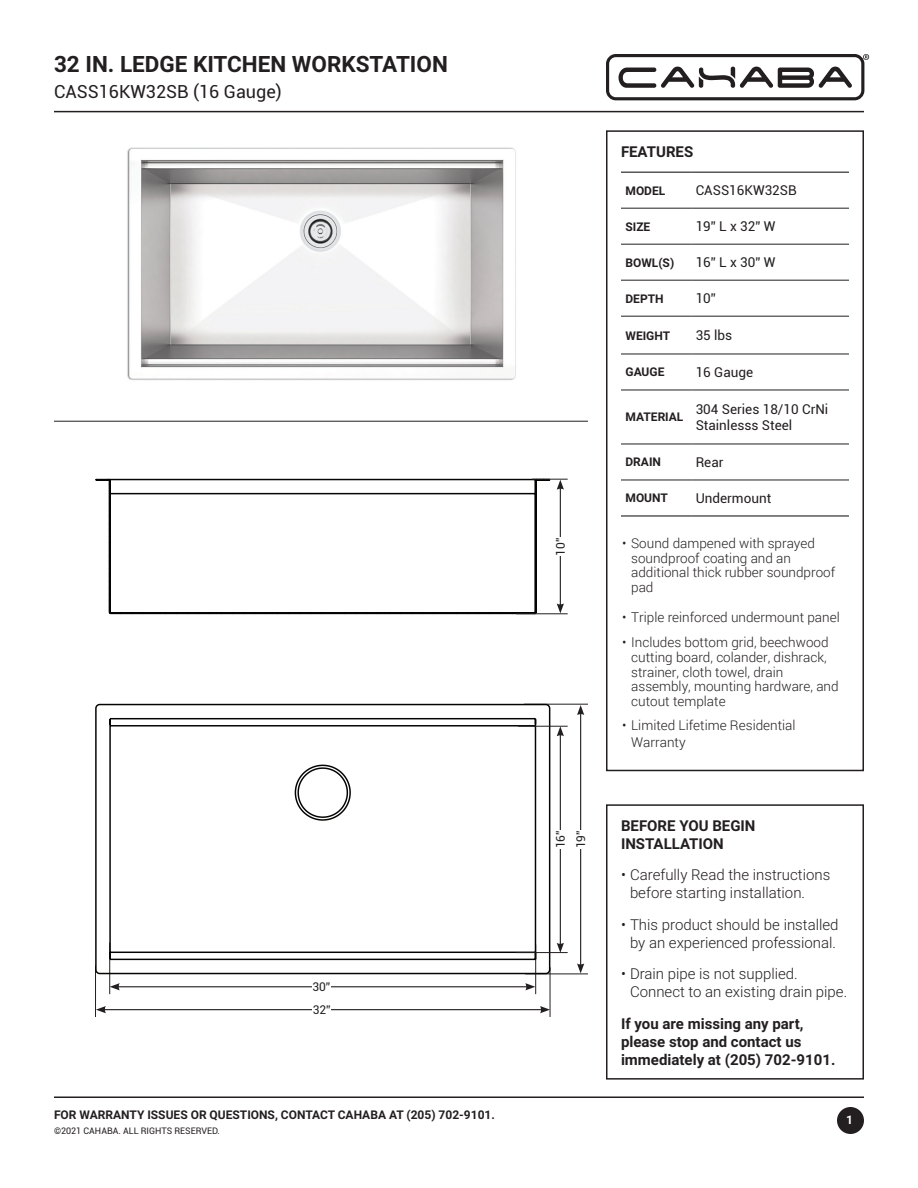
<style>
.page{position:relative;width:918px;height:1188px;background:#fff}
.page>*{position:absolute;margin:0;border:0;box-sizing:border-box;transform-origin:0 0}
.t1{font:700 22.5px "Roboto";color:#231f20}
.t2{font:18px "Roboto";color:#231f20}
.t3{font:300 15px/18px "Roboto";color:#231f20}
.t4{font:700 15px/18px "Roboto";color:#231f20}
.t5{font:300 13.5px/14.7px "Roboto";color:#231f20}
.t6{font:13.5px/16.2px "Roboto";color:#231f20}
.t7{font:700 12px "Roboto";color:#231f20}
.t8{font:12px/22.8px "Roboto";color:#231f20}
.t9{font:700 12px "Roboto";color:#fff}
.t10{font:9px "Roboto";color:#231f20}
</style>
<div class="page">
<svg style="left:606px;top:54px;width:263px;height:46px"></svg>
<hr style="left:54px;top:111px;width:810px;height:1px;background:#231f20">
<hr style="left:54px;top:1096px;width:810px;height:2px;background:#231f20">
<div style="left:837px;top:1107px;width:27px;height:27px;background:#231f20;border-radius:50%"></div>
<div style="left:606px;top:804px;width:258px;height:276px;border:2px solid #231f20"></div>
<img style="left:127px;top:147px;width:389px;height:233px">
<hr style="left:621px;top:208px;width:70px;height:1px;background:#231f20">
<hr style="left:691px;top:208px;width:158px;height:1px;background:#231f20">
<hr style="left:621px;top:244px;width:70px;height:1px;background:#231f20">
<hr style="left:691px;top:244px;width:158px;height:1px;background:#231f20">
<hr style="left:621px;top:280px;width:70px;height:1px;background:#231f20">
<hr style="left:691px;top:280px;width:158px;height:1px;background:#231f20">
<hr style="left:621px;top:316px;width:70px;height:1px;background:#231f20">
<hr style="left:691px;top:316px;width:158px;height:1px;background:#231f20">
<hr style="left:621px;top:354px;width:70px;height:1px;background:#231f20">
<hr style="left:691px;top:354px;width:158px;height:1px;background:#231f20">
<hr style="left:621px;top:390px;width:70px;height:1px;background:#231f20">
<hr style="left:691px;top:390px;width:158px;height:1px;background:#231f20">
<hr style="left:621px;top:444px;width:70px;height:1px;background:#231f20">
<hr style="left:691px;top:444px;width:158px;height:1px;background:#231f20">
<hr style="left:621px;top:480px;width:70px;height:1px;background:#231f20">
<hr style="left:691px;top:480px;width:158px;height:1px;background:#231f20">
<hr style="left:621px;top:172px;width:70px;height:1px;background:#231f20">
<hr style="left:691px;top:172px;width:158px;height:1px;background:#231f20">
<hr style="left:621px;top:515px;width:70px;height:2px;background:#231f20">
<hr style="left:691px;top:515px;width:158px;height:2px;background:#231f20">
<div style="left:606px;top:130px;width:258px;height:641px;border:2px solid #231f20"></div>
<hr style="left:54px;top:421px;width:534px;height:1px;background:#231f20">
<svg style="left:95px;top:478px;width:456px;height:137px"></svg>
<hr style="left:560px;top:487px;width:1px;height:119px;background:#231f20">
<svg style="left:557px;top:480px;width:7px;height:10px"></svg>
<svg style="left:557px;top:603px;width:7px;height:10px"></svg>
<div style="left:556px;top:538px;width:9px;height:18px;background:#fff"></div>
<hr style="left:532px;top:479px;width:36px;height:1px;background:#231f20">
<hr style="left:516px;top:613px;width:52px;height:1px;background:#231f20">
<hr style="left:580px;top:713px;width:1px;height:253px;background:#231f20">
<svg style="left:577px;top:705px;width:7px;height:10px"></svg>
<svg style="left:577px;top:963px;width:7px;height:10px"></svg>
<div style="left:576px;top:830px;width:9px;height:18px;background:#fff"></div>
<hr style="left:524px;top:704px;width:64px;height:1px;background:#231f20">
<hr style="left:525px;top:974px;width:63px;height:1px;background:#231f20">
<hr style="left:109px;top:943px;width:1px;height:51px;background:#231f20">
<hr style="left:117px;top:986px;width:411px;height:1px;background:#231f20">
<svg style="left:525px;top:983px;width:10px;height:7px"></svg>
<svg style="left:110px;top:983px;width:10px;height:7px"></svg>
<div style="left:312px;top:982px;width:18px;height:9px;background:#fff"></div>
<hr style="left:535px;top:944px;width:1px;height:50px;background:#231f20">
<hr style="left:104px;top:1009px;width:438px;height:1px;background:#231f20">
<svg style="left:540px;top:1006px;width:10px;height:7px"></svg>
<svg style="left:96px;top:1006px;width:10px;height:7px"></svg>
<div style="left:313px;top:1005px;width:18px;height:9px;background:#fff"></div>
<hr style="left:550px;top:967px;width:1px;height:50px;background:#231f20">
<hr style="left:95px;top:966px;width:1px;height:51px;background:#231f20">
<svg style="left:95px;top:703px;width:456px;height:272px"></svg>
<hr style="left:560px;top:734px;width:1px;height:211px;background:#231f20">
<svg style="left:557px;top:727px;width:7px;height:9px"></svg>
<svg style="left:557px;top:943px;width:7px;height:9px"></svg>
<div style="left:556px;top:830px;width:9px;height:18px;background:#fff"></div>
<hr style="left:518px;top:726px;width:50px;height:1px;background:#231f20">
<hr style="left:516px;top:952px;width:52px;height:1px;background:#231f20">
<h1 class="t1" style="left:54px;top:48px;width:395px">32 IN. LEDGE KITCHEN WORKSTATION</h1>
<h2 class="t2" style="left:54px;top:79px;width:229px">CASS16KW32SB (16 Gauge)</h2>
<p class="t8" style="left:312px;top:975px;width:20px">30”<br>32”</p>
<p class="t7" style="left:54px;top:1106px;width:442px">FOR WARRANTY ISSUES OR QUESTIONS, CONTACT CAHABA AT (205) 702-9101.</p>
<p class="t10" style="left:54px;top:1124px;width:168px">©2021 CAHABA. ALL RIGHTS RESERVED.</p>
<p class="t8" style="left:549px;top:556px;width:20px;rotate:-90deg">10”</p>
<p class="t8" style="left:549px;top:848px;width:20px;rotate:-90deg">16”</p>
<p class="t8" style="left:569px;top:848px;width:20px;rotate:-90deg">19”</p>
<p class="t4" style="left:621px;top:142px;width:74px">FEATURES</p>
<p class="t7" style="left:626px;top:182px;width:41px">MODEL</p>
<p class="t6" style="left:696px;top:182px;width:103px">CASS16KW32SB</p>
<p class="t7" style="left:626px;top:218px;width:26px">SIZE</p>
<p class="t6" style="left:696px;top:218px;width:81px">19” L x 32” W</p>
<p class="t7" style="left:626px;top:254px;width:50px">BOWL(S)</p>
<p class="t6" style="left:696px;top:254px;width:81px">16” L x 30” W</p>
<p class="t7" style="left:626px;top:290px;width:40px">DEPTH</p>
<p class="t6" style="left:696px;top:290px;width:22px">10”</p>
<p class="t7" style="left:626px;top:327px;width:46px">WEIGHT</p>
<p class="t6" style="left:696px;top:327px;width:38px">35 lbs</p>
<p class="t7" style="left:626px;top:364px;width:40px">GAUGE</p>
<p class="t6" style="left:696px;top:364px;width:59px">16 Gauge</p>
<p class="t7" style="left:626px;top:409px;width:60px">MATERIAL</p>
<p class="t6" style="left:696px;top:401px;width:134px">304 Series 18/10 CrNi<br>Stainlesss Steel</p>
<p class="t7" style="left:626px;top:454px;width:37px">DRAIN</p>
<p class="t6" style="left:696px;top:454px;width:29px">Rear</p>
<p class="t7" style="left:626px;top:490px;width:44px">MOUNT</p>
<p class="t6" style="left:696px;top:490px;width:77px">Undermount</p>
<p class="t5" style="left:631px;top:535px;width:206px;text-indent:-9px">• Sound dampened with sprayed soundproof coating and an additional thick rubber soundproof pad</p>
<p class="t5" style="left:622px;top:609px;width:219px">• Triple reinforced undermount panel</p>
<p class="t5" style="left:631px;top:635px;width:209px;text-indent:-9px">• Includes bottom grid, beechwood cutting board, colander, dishrack, strainer, cloth towel, drain assembly, mounting hardware, and cutout template</p>
<p class="t5" style="left:631px;top:717px;width:166px;line-height:16.2px;text-indent:-9px">• Limited Lifetime Residential<br>Warranty</p>
<p class="t4" style="left:621px;top:816px;width:136px">BEFORE YOU BEGIN<br>INSTALLATION</p>
<p class="t3" style="left:630px;top:865px;width:202px;text-indent:-9px">• Carefully Read the instructions before starting installation.</p>
<p class="t3" style="left:621px;top:915px;width:219px;text-align:center">• This product should be installed by an experienced professional.</p>
<p class="t3" style="left:630px;top:964px;width:219px;text-indent:-9px">• Drain pipe is not supplied.<br>Connect to an existing drain pipe.</p>
<p class="t4" style="left:621px;top:1014px;width:216px">If you are missing any part, please stop and contact us immediately at (205) 702-9101.</p>
<p class="t9" style="left:846px;top:1111px;width:8px">1</p>
</div>
